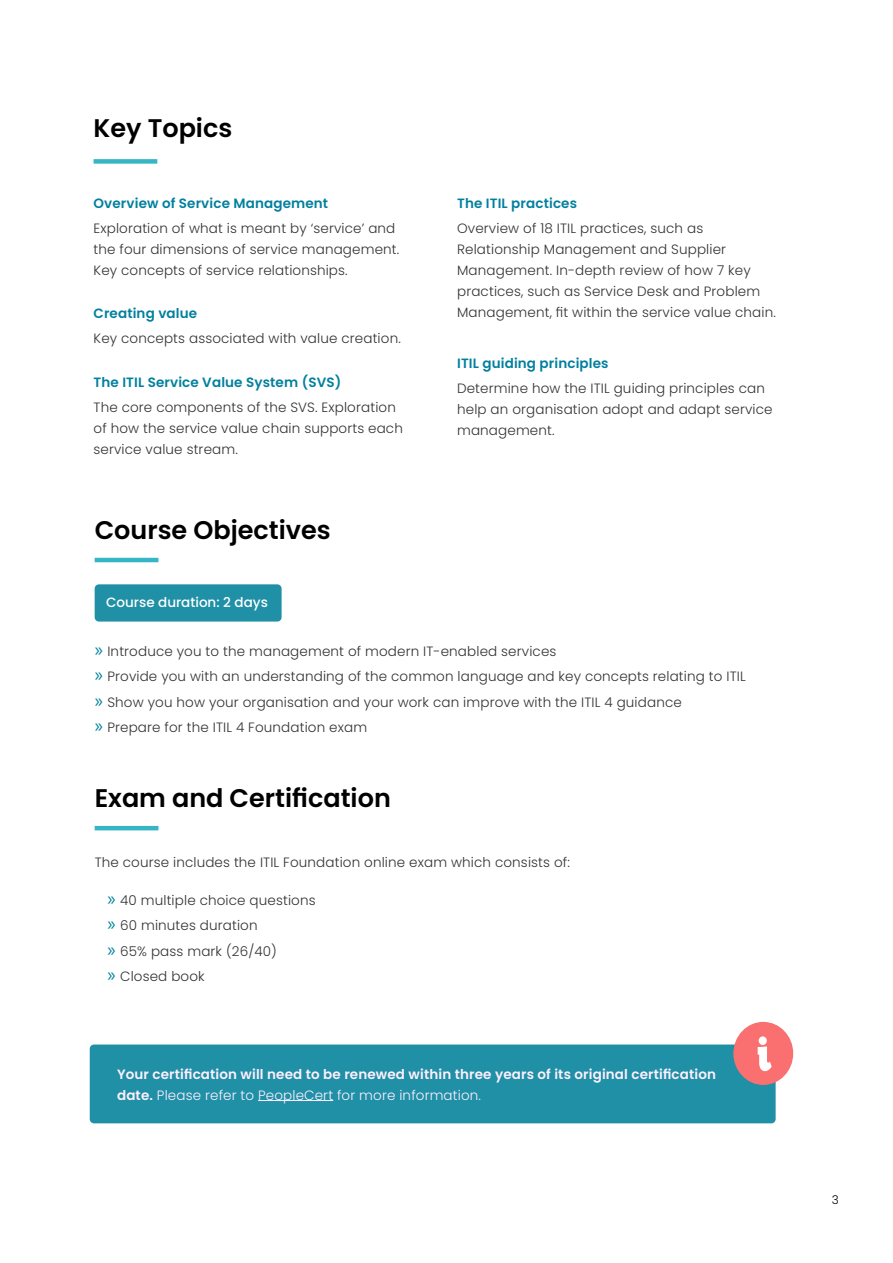
<style>
.page{position:relative;width:893px;height:1263px;background:#fff}
.page>*{position:absolute;margin:0;border:0;box-sizing:border-box;transform-origin:0 0}
.t1{font:600 25.5px "Poppins";color:#000}
.t2{font:300 13.5px/21px "Poppins";letter-spacing:.01em;color:#333}
.t3{font:600 13.5px/21px "Poppins";letter-spacing:.01em;color:#ffefff}
.t4{font:600 13.5px "Poppins";letter-spacing:.01em;color:#00809e}
.t5{font:500 13.5px "Poppins";color:#fff}
.t6{font:300 12px "Poppins";color:#000}
.s1{font-family:"Myriad Pro";font-weight:400;font-size:19.5px;color:#00809e}
.s2{font-weight:300}
</style>
<div class="page">
<div style="left:94px;top:159px;width:63px;height:5px;background:#36b5c5"></div>
<hr style="left:95px;top:558px;width:63px;height:4px;background:#36b5c5">
<div style="left:95px;top:584px;width:187px;height:37px;background:#1f90a6;border-radius:4px"></div>
<hr style="left:95px;top:826px;width:63px;height:4px;background:#36b5c5">
<div style="left:90px;top:1044px;width:686px;height:79px;background:#1f90a6;border-radius:4px"></div>
<hr style="left:258px;top:1100px;width:75px;height:1px;background:#ffefff">
<svg style="left:733px;top:1022px;width:60px;height:63px"></svg>
<h1 class="t1" style="left:94px;top:113px;width:140px">Key Topics</h1>
<p class="t4" style="left:94px;top:195px;width:236px">Overview of Service Management</p>
<p class="t2" style="left:94px;top:218px;width:307px">Exploration of what is meant by ‘service’ and the four dimensions of service management.<br>Key concepts of service relationships.</p>
<p class="t4" style="left:94px;top:306px;width:105px">Creating value</p>
<p class="t2" style="left:94px;top:328px;width:309px">Key concepts associated with value creation.</p>
<p class="t4" style="left:94px;top:374px;width:249px">The ITIL Service Value System (SVS)</p>
<p class="t2" style="left:94px;top:397px;width:311px">The core components of the SVS. Exploration of how the service value chain supports each service value stream.</p>
<h1 class="t1" style="left:95px;top:515px;width:238px">Course Objectives</h1>
<p class="t5" style="left:106px;top:594px;width:163px">Course duration: 2 days</p>
<p class="t4" style="left:457px;top:195px;width:121px">The ITIL practices</p>
<p class="t2" style="left:457px;top:218px;width:320px">Overview of 18 ITIL practices, such as Relationship Management and Supplier Management. In-depth review of how 7 key practices, such as Service Desk and Problem Management, fit within the service value chain.</p>
<p class="t4" style="left:457px;top:355px;width:153px">ITIL guiding principles</p>
<p class="t2" style="left:457px;top:378px;width:317px">Determine how the ITIL guiding principles can help an organisation adopt and adapt service management.</p>
<p class="t2" style="left:95px;top:639px;width:653px;line-height:25.2px"><span class="s1">»</span> Introduce you to the management of modern IT-enabled services<br><span class="s1">»</span> Provide you with an understanding of the common language and key concepts relating to ITIL <span class="s1">»</span> Show you how your organisation and your work can improve with the ITIL 4 guidance<br><span class="s1">»</span> Prepare for the ITIL 4 Foundation exam</p>
<h1 class="t1" style="left:95px;top:783px;width:298px">Exam and Certification</h1>
<p class="t2" style="left:95px;top:852px;width:477px">The course includes the ITIL Foundation online exam which consists of:</p>
<p class="t2" style="left:107px;top:888px;width:210px;line-height:25.2px"><span class="s1">»</span> 40 multiple choice questions <span class="s1">»</span> 60 minutes duration<br><span class="s1">»</span> 65% pass mark (26/40)<br><span class="s1">»</span> Closed book</p>
<p class="t3" style="left:117px;top:1063px;width:601px">Your certification will need to be renewed within three years of its original certification date. <span class="s2">Please refer to PeopleCert for more information.</span></p>
<p class="t6" style="left:832px;top:1192px;width:9px">3</p>
</div>
